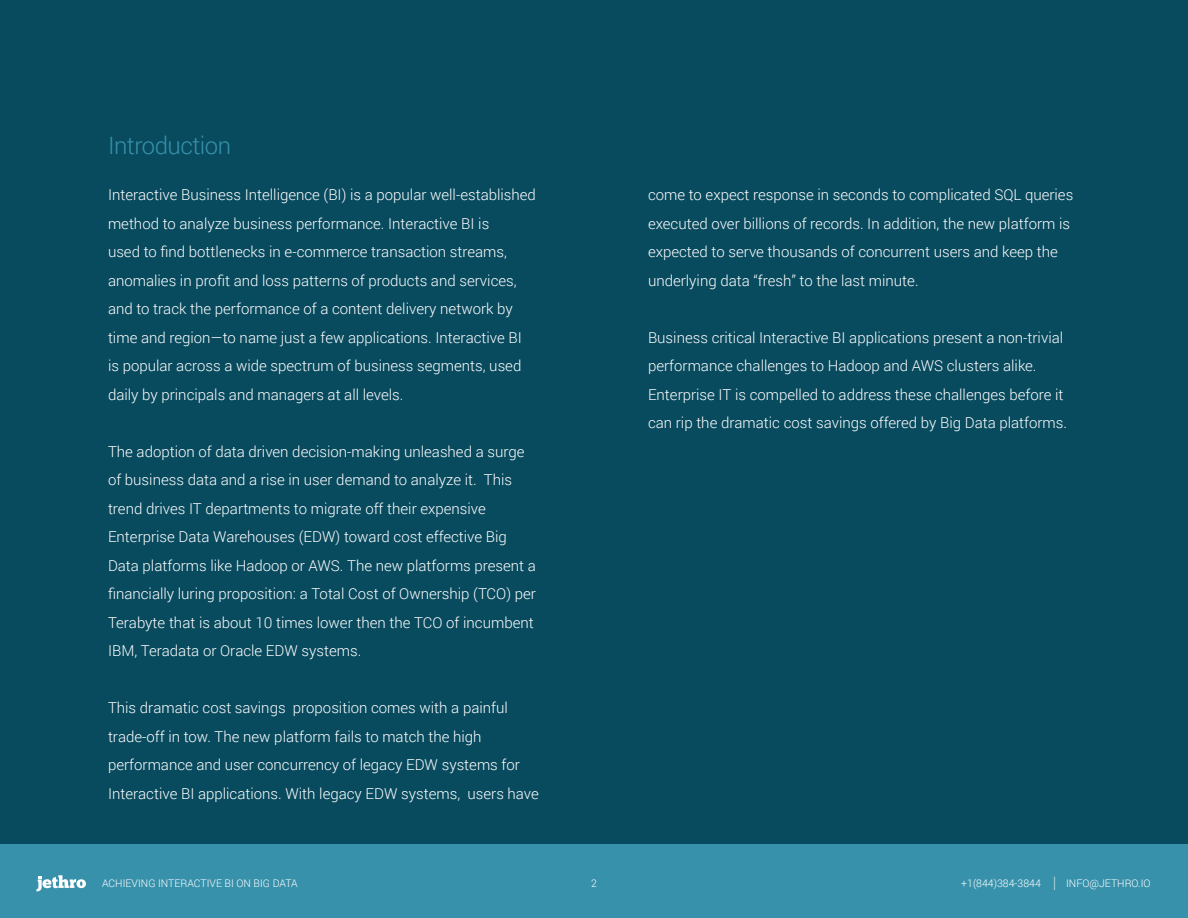
<style>
.page{position:relative;width:1188px;height:918px;background:#fff}
.page>*{position:absolute;margin:0;border:0;box-sizing:border-box;transform-origin:0 0}
.t1{font:300 24px "Roboto";letter-spacing:-.02em;color:#3891ab}
.t2{font:300 15.75px "Roboto";color:#fff;scale:.67 1}
.t3{font:300 15px/28.5px "Roboto";color:#fff}
.t4{font:300 10.5px "Roboto";color:#fff}
</style>
<div class="page">
<div style="left:0;top:843px;width:1188px;height:75px;background:#3891ab"></div>
<svg style="left:36px;top:875px;width:50px;height:16px"></svg>
<div style="left:0;top:0;width:1188px;height:843px;background:#084a5e"></div>
<p class="t1" style="left:108px;top:129px;width:125px">Introduction</p>
<p class="t3" style="left:108px;top:180px;width:429px">Interactive Business Intelligence (BI) is a popular well-established method to analyze business performance. Interactive BI is<br>used to find bottlenecks in -e commerce transaction streams, anomalies in profit and loss patterns of products and services, and to track the performance of a content delivery network by time and region—to name just a few applications. Interactive BI is popular across a wide spectrum of business segments, used daily by principals and managers at all levels.</p>
<p class="t3" style="left:484px;top:437px;width:42px;text-indent:-376px">The adoption of data driven decision-making unleashed a surge<br>This</p>
<p class="t3" style="left:108px;top:465px;width:430px">of business data and a rise in user demand to analyze .i t<br>trend drives IT departments to migrate off their expensive Enterprise Data Warehouses (EDW) toward cost effective Big Data platforms like Hadoop or AWS. The new platforms present a financially luring proposition a: Total Cost of Ownership (TCO) per Terabyte that is about 10 times lower then the TCO of incumbent IBM, Teradata or Oracle EDW systems.</p>
<p class="t3" style="left:293px;top:693px;width:216px">proposition comes with a painful</p>
<p class="t3" style="left:108px;top:693px;width:179px">This dramatic cost savings</p>
<p class="t3" style="left:108px;top:722px;width:375px">trade-off in tow. The new platform fails to match the high</p>
<p class="t3" style="left:108px;top:750px;width:413px">performance and user concurrency of legacy EDW systems for</p>
<p class="t3" style="left:468px;top:779px;width:73px">users have</p>
<p class="t3" style="left:108px;top:779px;width:354px">Interactive BI applications. With legacy EDW systems,</p>
<p class="t4" style="left:102px;top:876px;width:197px">ACHIEVING INTERACTIVE BI ON BIG DATA</p>
<p class="t3" style="left:648px;top:180px;width:427px">come to expect response in seconds to complicated SQL queries executed over billions of records In. addition, the new platform is expected to serve thousands of concurrent users and keep the underlying data “fresh” to the last minute.</p>
<p class="t3" style="left:648px;top:323px;width:421px">Business critical Interactive BI applications present a non-trivial performance challenges to Hadoop and AWS clusters alike.<br>Enterprise IT is compelled to address these challenges before it can rip the dramatic cost savings offered by Big Data platforms.</p>
<p class="t4" style="left:591px;top:876px;width:7px">2</p>
<p class="t4" style="left:961px;top:876px;width:81px">+1(844)384-3844</p>
<p class="t2" style="left:1054px;top:872px;width:5px">|</p>
<p class="t4" style="left:1066px;top:876px;width:86px">INFO@JETHRO I O.</p>
</div>
